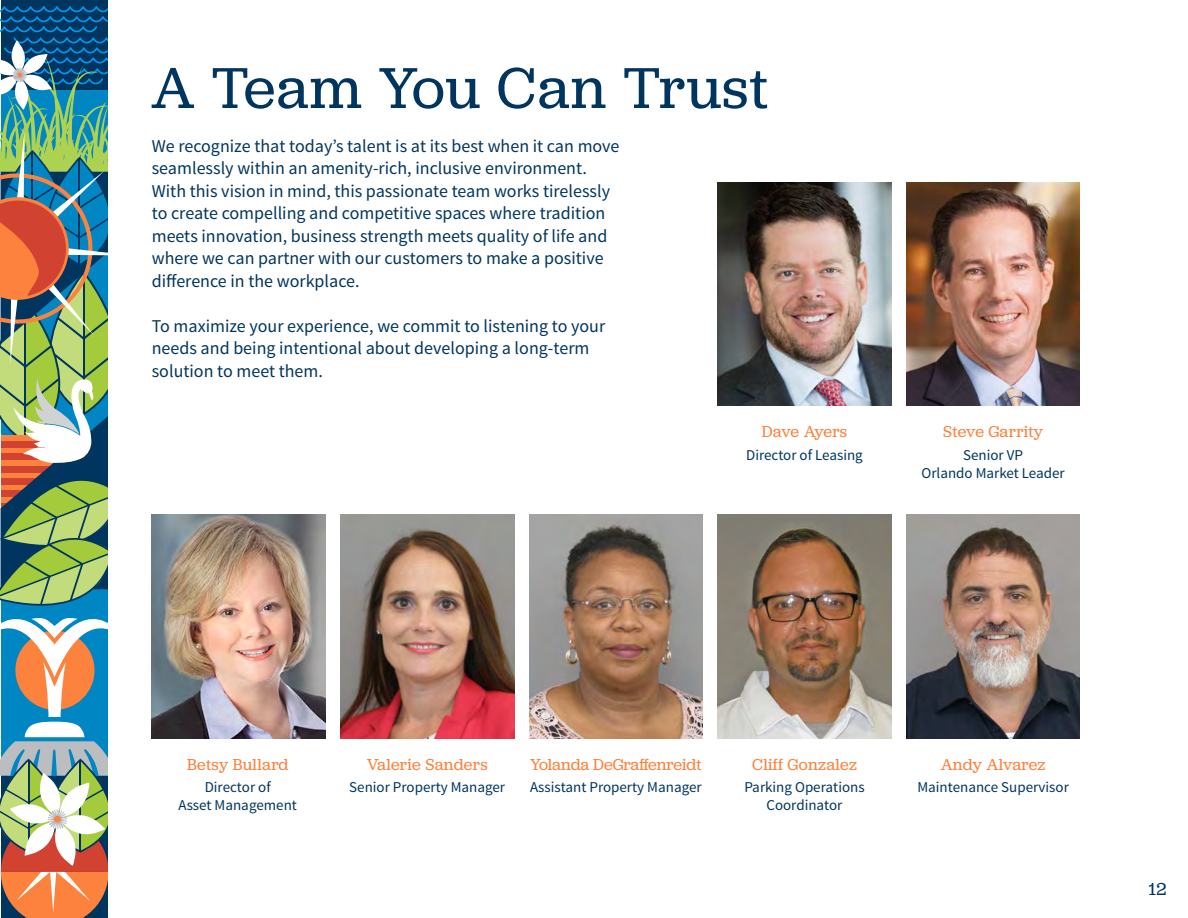
<style>
.page{position:relative;width:1188px;height:918px;background:#fff}
.page>*{position:absolute;margin:0;border:0;box-sizing:border-box;transform-origin:0 0}
.t1{font:60px "Jubilat";letter-spacing:.02em;color:#00355f}
.t2{font:18px/22.5px "Source Sans Pro";color:#00355f}
.t3{font:18px "Jubilat";color:#00355f}
.t4{font:16.5px "Jubilat";letter-spacing:.015em;color:#fc823d}
.t5{font:16.5px "Jubilat";letter-spacing:-.01em;color:#fc823d}
.t6{font:15px/18px "Source Sans Pro";color:#00355f;text-align:center}
</style>
<div class="page">
<div style="left:1px;top:0;width:108px;height:90px;background:#00355f"></div>
<div style="left:108px;top:0;width:108px;height:918px;background:#fff"></div>
<svg style="left:0;top:6px;width:173px;height:912px"></svg>
<div style="left:143px;top:130px;width:485px;height:256px;background:#fff"></div>
<img style="left:152px;top:515px;width:173px;height:223px">
<img style="left:340px;top:515px;width:174px;height:223px">
<img style="left:529px;top:515px;width:174px;height:223px">
<img style="left:718px;top:515px;width:173px;height:223px">
<img style="left:718px;top:183px;width:173px;height:223px">
<img style="left:906px;top:515px;width:174px;height:223px">
<img style="left:906px;top:183px;width:174px;height:223px">
<p class="t1" style="left:151px;top:50px;width:619px">A Team You Can Trust</p>
<p class="t2" style="left:152px;top:135px;width:469px">We recognize that today’s talent is at its best when it can move seamlessly within an amenity-rich, inclusive environment.<br>With this vision in mind, this passionate team works tirelessly to create compelling and competitive spaces where tradition meets innovation, business strength meets quality of life and where we can partner with our customers to make a positive difference in the workplace.</p>
<p class="t2" style="left:152px;top:315px;width:455px">To maximize your experience, we commit to listening to your needs and being intentional about developing a long-term solution to meet them.</p>
<p class="t5" style="left:762px;top:421px;width:87px">Dave Ayers</p>
<p class="t6" style="left:746px;top:446px;width:118px">Director of Leasing</p>
<p class="t4" style="left:943px;top:421px;width:101px">Steve Garrity</p>
<p class="t6" style="left:921px;top:446px;width:145px">Senior VP<br>Orlando Market Leader</p>
<p class="t4" style="left:187px;top:754px;width:103px">Betsy Bullard</p>
<p class="t6" style="left:179px;top:778px;width:120px">Director of<br>Asset Management</p>
<p class="t4" style="left:367px;top:754px;width:122px">Valerie Sanders</p>
<p class="t6" style="left:349px;top:778px;width:157px">Senior Property Manager</p>
<p class="t4" style="left:530px;top:754px;width:173px">Yolanda DeGraffenreidt</p>
<p class="t6" style="left:530px;top:778px;width:173px">Assistant Property Manager</p>
<p class="t4" style="left:752px;top:754px;width:106px">Cliff Gonzalez</p>
<p class="t6" style="left:744px;top:778px;width:122px">Parking Operations<br>Coordinator</p>
<p class="t4" style="left:941px;top:754px;width:106px">Andy Alvarez</p>
<p class="t6" style="left:917px;top:778px;width:153px">Maintenance Supervisor</p>
<p class="t3" style="left:1149px;top:878px;width:19px">12</p>
</div>
